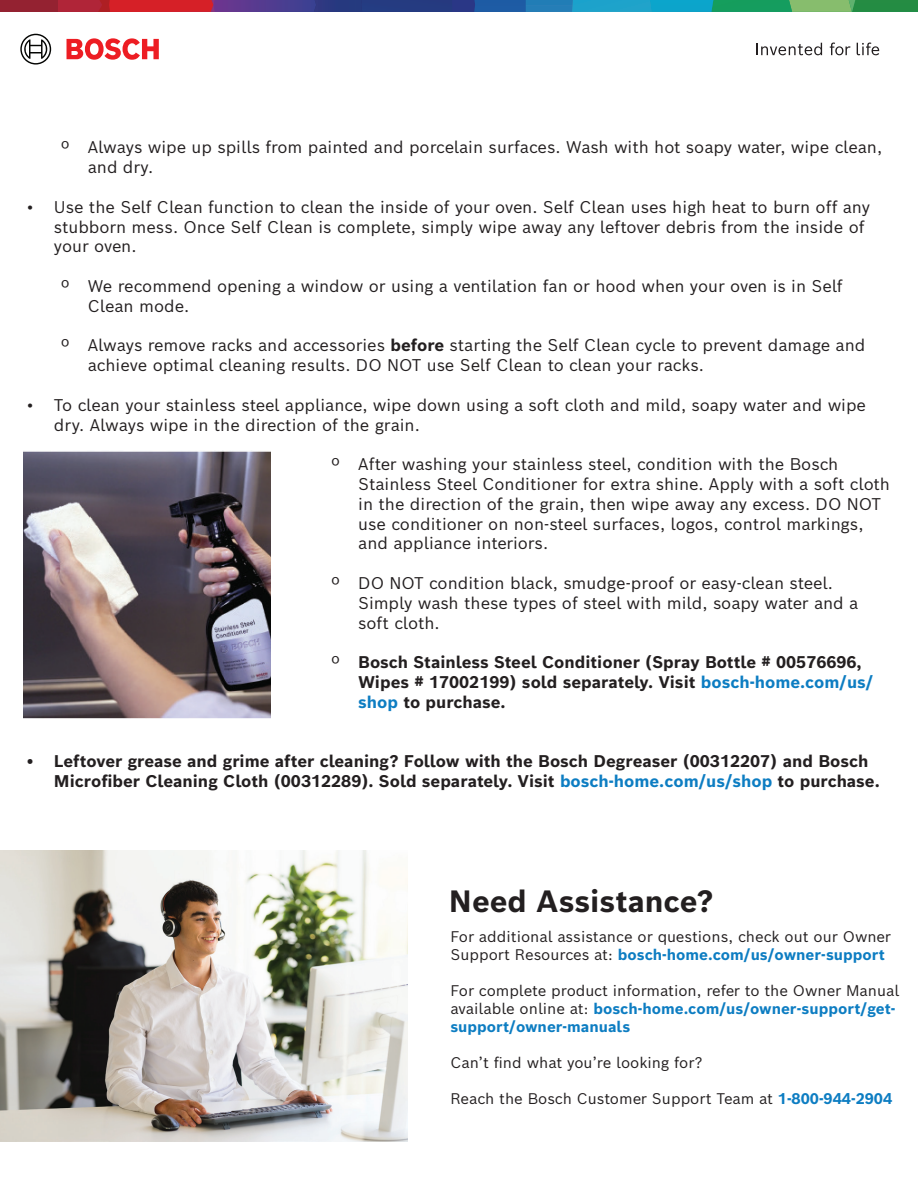
<style>
.page{position:relative;width:918px;height:1188px;background:#fff}
.page>*{position:absolute;margin:0;border:0;box-sizing:border-box;transform-origin:0 0}
.t1{font:700 30px "Bosch Sans";color:#231f20}
.t2{font:16.5px/19.8px "Bosch Sans";color:#231f20}
.t3{font:700 16.5px/19.8px "Bosch Sans";color:#231f20}
.t4{font:15px/18px "Bosch Sans";color:#231f20}
.s1{font-weight:700}
.s2{font-weight:400}
.s3{color:#0d7dc2}
.s4{font-weight:700;color:#0d7dc2}
</style>
<div class="page">
<div style="left:0;top:0;width:58px;height:12px;background:#942231"></div>
<svg style="left:58px;top:0;width:860px;height:12px;background:#4b657b"></svg>
<svg style="left:67px;top:38px;width:92px;height:22px"></svg>
<svg style="left:20px;top:34px;width:31px;height:31px"></svg>
<svg style="left:757px;top:43px;width:65px;height:12px"></svg>
<svg style="left:830px;top:43px;width:21px;height:12px"></svg>
<svg style="left:857px;top:43px;width:22px;height:12px"></svg>
<img style="left:0;top:851px;width:408px;height:290px">
<img style="left:24px;top:451px;width:247px;height:268px">
<p class="t2" style="left:88px;top:136px;width:796px;text-indent:-27px">º Always wipe up spills from painted and porcelain surfaces. Wash with hot soapy water, wipe clean, and dry.</p>
<p class="t2" style="left:54px;top:195px;width:818px;text-indent:-27px">• Use the Self Clean function to clean the inside of your oven. Self Clean uses high heat to burn off any stubborn mess. Once Self Clean is complete, simply wipe away any leftover debris from the inside of your oven.</p>
<p class="t2" style="left:88px;top:275px;width:757px;text-indent:-27px">º We recommend opening a window or using a ventilation fan or hood when your oven is in Self<br>Clean mode.</p>
<p class="t2" style="left:88px;top:334px;width:779px;text-indent:-27px">º Always remove racks and accessories <span class="s1">before</span> starting the Self Clean cycle to prevent damage and achieve optimal cleaning results. DO NOT use Self Clean to clean your racks.</p>
<p class="t2" style="left:54px;top:393px;width:814px;text-indent:-27px">• To clean your stainless steel appliance, wipe down using a soft cloth and mild, soapy water and wipe dry. Always wipe in the direction of the grain.</p>
<p class="t2" style="left:358px;top:453px;width:533px;text-indent:-27px">º After washing your stainless steel, condition with the Bosch Stainless Steel Conditioner for extra shine. Apply with a soft cloth in the direction of the grain, then wipe away any excess. DO NOT use conditioner on non-steel surfaces, logos, control markings, and appliance interiors.</p>
<p class="t2" style="left:358px;top:572px;width:502px;text-indent:-27px">º DO NOT condition black, smudge-proof or easy-clean steel.<br>Simply wash these types of steel with mild, soapy water and a soft cloth.</p>
<p class="t3" style="left:358px;top:651px;width:517px;text-indent:-27px"><span class="s2">º</span> Bosch Stainless Steel Conditioner (Spray Bottle # 00576696,<br>Wipes # 17002199) sold separately. Visit <span class="s3">bosch-home.com/us/ shop</span> to purchase.</p>
<p class="t3" style="left:54px;top:750px;width:827px;text-indent:-27px">• Leftover grease and grime after cleaning? Follow with the Bosch Degreaser (00312207) and Bosch<br>Microfiber Cleaning Cloth (00312289). Sold separately. Visit <span class="s3">bosch-home.com/us/shop</span> to purchase.</p>
<h1 class="t1" style="left:449px;top:876px;width:266px">Need Assistance?</h1>
<p class="t4" style="left:450px;top:926px;width:442px">For additional assistance or questions, check out our Owner<br>Support Resources at: <span class="s4">bosch-home.com/us/owner-support</span></p>
<p class="t4" style="left:450px;top:980px;width:450px">For complete product information, refer to the Owner Manual available online at: <span class="s4">bosch-home.com/us/owner-support/get&shy;support/owner-manuals</span></p>
<p class="t4" style="left:450px;top:1052px;width:254px">Can’t find what you’re looking for?</p>
<p class="t4" style="left:450px;top:1088px;width:443px">Reach the Bosch Customer Support Team at <span class="s4">1-800-944-2904</span></p>
</div>
